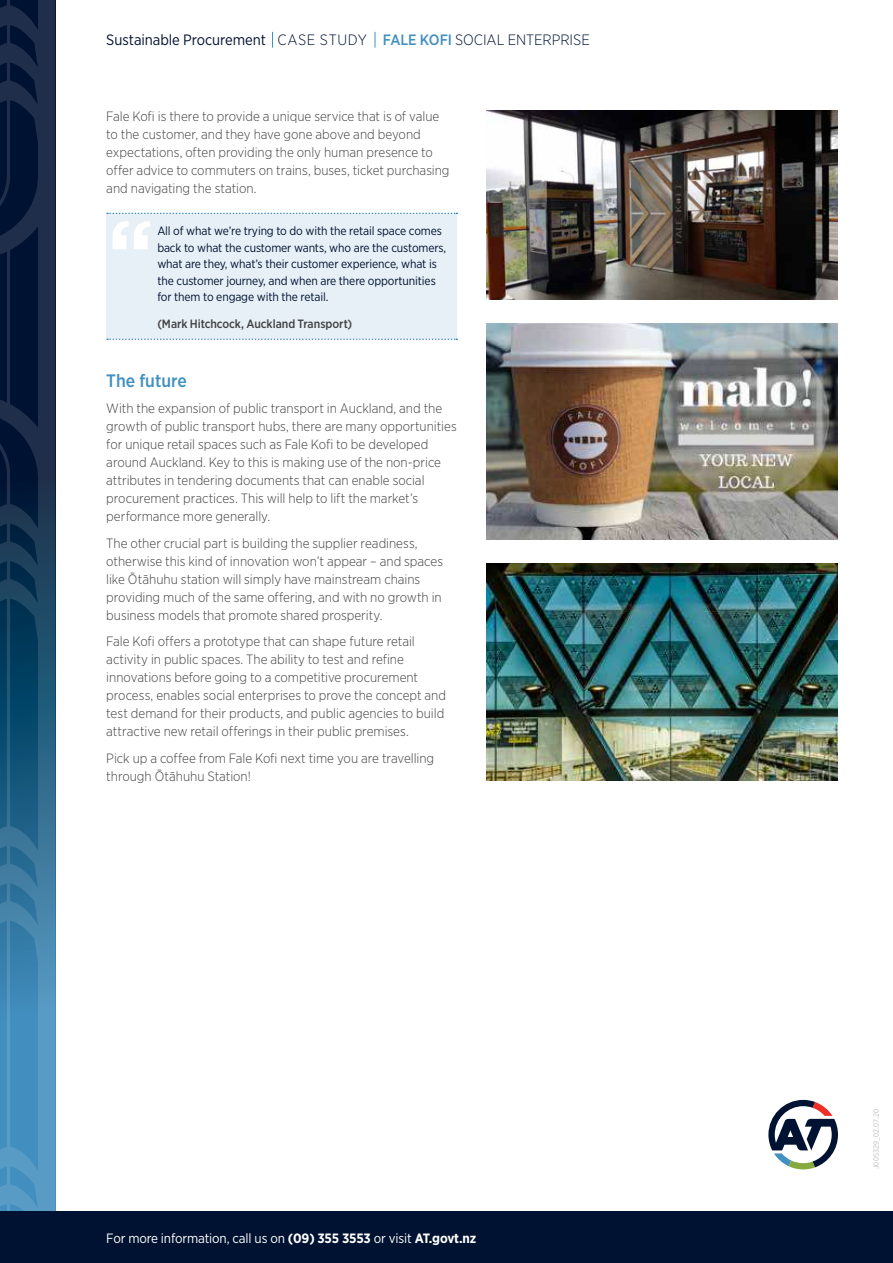
<style>
.page{position:relative;width:893px;height:1263px;background:#fff}
.page>*{position:absolute;margin:0;border:0;box-sizing:border-box;transform-origin:0 0}
.t1{font:500 18px "Gotham Narrow";color:#4290bf}
.t2{font:300 15px "Gotham Narrow";letter-spacing:-.005em;color:#001231}
.t3{font:300 13.5px/18px "Gotham Narrow";color:#414042}
.t4{font:13.5px "Gotham Narrow";letter-spacing:-.01em;color:#fff}
.t5{font:12px/16.5px "Gotham Narrow";letter-spacing:-.01em;color:#001231}
.t6{font:500 12px "Gotham Narrow";color:#414042}
.t7{font:7.5px "Gotham Narrow";letter-spacing:.02em;color:#bcbec0}
.s1{font-weight:400}
.s2{font-weight:500;color:#4290bf}
.s3{font-weight:700}
</style>
<div class="page">
<svg style="left:0;top:0;width:55px;height:1212px"></svg>
<div style="left:0;top:1212px;width:893px;height:51px;background:#001231"></div>
<svg style="left:768px;top:1100px;width:70px;height:69px"></svg>
<div style="left:106px;top:213px;width:351px;height:126px;background:#e7f0f6"></div>
<svg style="left:113px;top:221px;width:37px;height:28px"></svg>
<svg style="left:107px;top:213px;width:350px;height:1px"></svg>
<svg style="left:107px;top:338px;width:350px;height:2px"></svg>
<svg style="left:272px;top:32px;width:1px;height:16px"></svg>
<svg style="left:375px;top:32px;width:1px;height:16px"></svg>
<img style="left:487px;top:111px;width:351px;height:189px">
<img style="left:487px;top:324px;width:351px;height:215px">
<img style="left:487px;top:563px;width:351px;height:218px">
<p class="t2" style="left:106px;top:30px;width:485px"><span class="s1">Sustainable Procurement</span> CASE STUDY <span class="s2">FALE KOFI</span> SOCIAL ENTERPRISE</p>
<p class="t3" style="left:106px;top:107px;width:345px">Fale Kofi is there to provide a unique service that is of value to the customer, and they have gone above and beyond expectations, often providing the only human presence to offer advice to commuters on trains, buses, ticket purchasing and navigating the station.</p>
<p class="t5" style="left:157px;top:223px;width:290px">All of what we’re trying to do with the retail space comes back to what the customer wants, who are the customers, what are they, what’s their customer experience, what is the customer journey, and when are there opportunities for them to engage with the retail.</p>
<p class="t6" style="left:157px;top:316px;width:196px">(Mark Hitchcock, Auckland Transport)</p>
<h1 class="t1" style="left:106px;top:369px;width:82px">The future</h1>
<p class="t3" style="left:106px;top:399px;width:352px">With the expansion of public transport in Auckland, and the growth of public transport hubs, there are many opportunities for unique retail spaces such as Fale Kofi to be developed around Auckland. Key to this is making use of the non-price attributes in tendering documents that can enable social procurement practices. This will help to lift the market’s performance more generally.</p>
<p class="t3" style="left:106px;top:534px;width:338px">The other crucial part is building the supplier readiness, otherwise this kind of innovation won’t appear – and spaces like Ōtāhuhu station will simply have mainstream chains providing much of the same offering, and with no growth in business models that promote shared prosperity.</p>
<p class="t3" style="left:106px;top:632px;width:341px">Fale Kofi offers a prototype that can shape future retail activity in public spaces. The ability to test and refine innovations before going to a competitive procurement process, enables social enterprises to prove the concept and test demand for their products, and public agencies to build attractive new retail offerings in their public premises.</p>
<p class="t3" style="left:106px;top:749px;width:329px">Pick up a coffee from Fale Kofi next time you are travelling through Ōtāhuhu Station!</p>
<p class="t4" style="left:106px;top:1230px;width:371px">For more information, call us on <span class="s3">(09) 355 3553</span> or visit <span class="s3">AT.govt.nz</span></p>
<p class="t7" style="left:872px;top:1169px;width:62px;rotate:-90deg">J005329_02.07.20</p>
</div>
